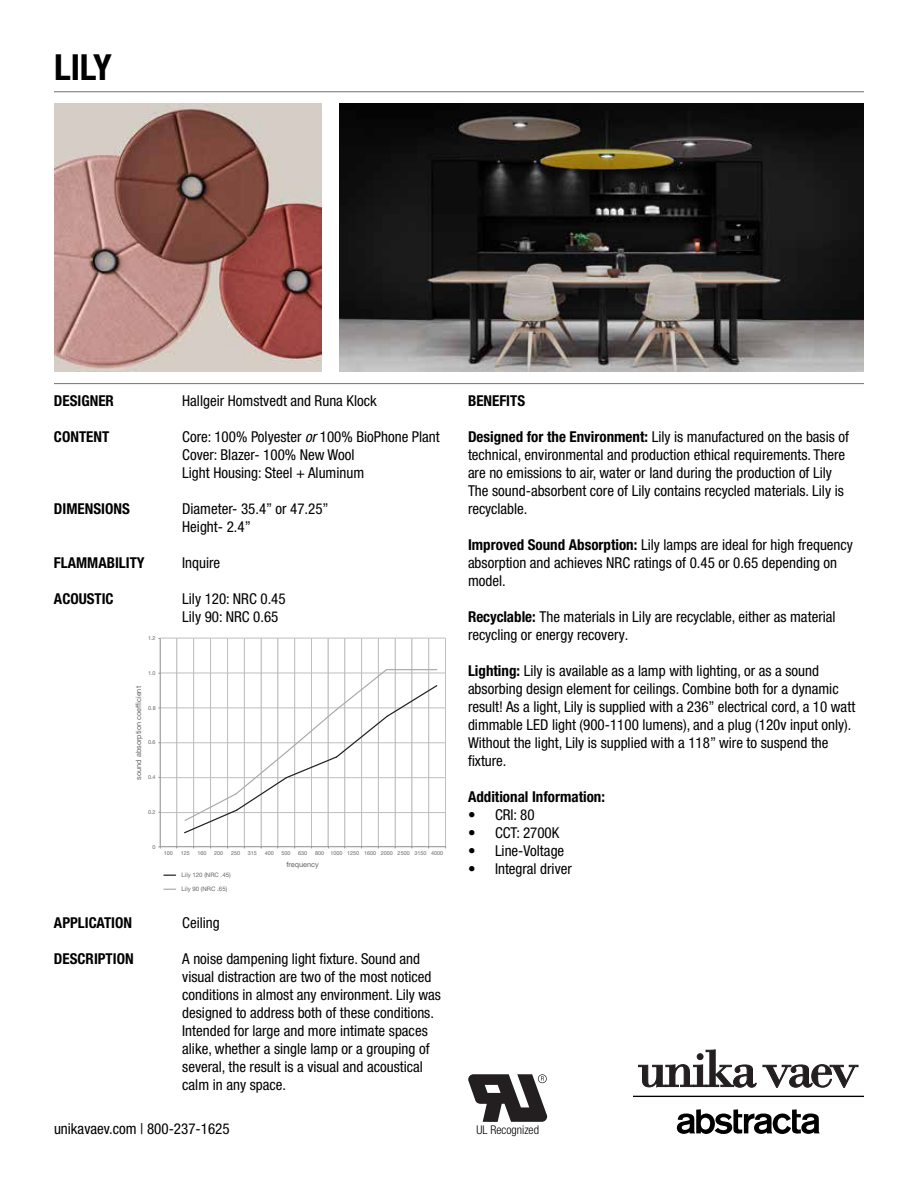
<style>
.page{position:relative;width:918px;height:1188px;background:#fff}
.page>*{position:absolute;margin:0;border:0;box-sizing:border-box;transform-origin:0 0}
.t1{font:700 condensed 36px "Helvetica Neue LT Pro";color:#000}
.t2{font:condensed 15px/18px "Helvetica Neue LT Pro";color:#000}
.t3{font:700 condensed 15px "Helvetica Neue LT Pro";color:#000}
.t4{font:300 condensed 12px "Helvetica Neue LT Pro";color:#000}
.t5{font:7.35px "Helvetica Neue LT Pro";color:#666}
.t6{font:6.15px "Helvetica Neue LT Pro";color:#666}
.t7{font:5.4px "Helvetica Neue LT Pro";color:#666}
.s1{font-style:italic}
.s2{font-weight:700}
</style>
<div class="page">
<hr style="left:54px;top:383px;width:810px;height:1px;background:#808285">
<hr style="left:54px;top:91px;width:810px;height:1px;background:#808285">
<img style="left:54px;top:104px;width:268px;height:268px">
<svg style="left:677px;top:1109px;width:143px;height:25px"></svg>
<hr style="left:634px;top:1096px;width:230px;height:1px;background:#000">
<svg style="left:638px;top:1049px;width:119px;height:39px"></svg>
<svg style="left:763px;top:1064px;width:95px;height:24px"></svg>
<img style="left:340px;top:104px;width:524px;height:268px">
<hr style="left:160px;top:812px;width:286px;height:1px;background:#bfbfbf">
<hr style="left:160px;top:777px;width:286px;height:1px;background:#bfbfbf">
<hr style="left:160px;top:743px;width:286px;height:1px;background:#bfbfbf">
<hr style="left:160px;top:708px;width:286px;height:1px;background:#bfbfbf">
<hr style="left:160px;top:673px;width:286px;height:1px;background:#bfbfbf">
<hr style="left:160px;top:638px;width:286px;height:1px;background:#bfbfbf">
<hr style="left:160px;top:638px;width:1px;height:209px;background:#989898">
<hr style="left:177px;top:638px;width:1px;height:209px;background:#bfbfbf">
<hr style="left:193px;top:638px;width:1px;height:209px;background:#bfbfbf">
<hr style="left:210px;top:638px;width:1px;height:209px;background:#bfbfbf">
<hr style="left:227px;top:638px;width:1px;height:209px;background:#bfbfbf">
<hr style="left:244px;top:638px;width:1px;height:209px;background:#bfbfbf">
<hr style="left:261px;top:638px;width:1px;height:209px;background:#bfbfbf">
<hr style="left:278px;top:638px;width:1px;height:209px;background:#bfbfbf">
<hr style="left:294px;top:638px;width:1px;height:209px;background:#bfbfbf">
<hr style="left:311px;top:638px;width:1px;height:209px;background:#bfbfbf">
<hr style="left:328px;top:638px;width:1px;height:209px;background:#bfbfbf">
<hr style="left:345px;top:638px;width:1px;height:209px;background:#bfbfbf">
<hr style="left:361px;top:638px;width:1px;height:209px;background:#bfbfbf">
<hr style="left:378px;top:638px;width:1px;height:209px;background:#bfbfbf">
<hr style="left:395px;top:638px;width:1px;height:209px;background:#bfbfbf">
<hr style="left:412px;top:638px;width:1px;height:209px;background:#bfbfbf">
<hr style="left:428px;top:638px;width:1px;height:209px;background:#bfbfbf">
<hr style="left:445px;top:638px;width:1px;height:209px;background:#bfbfbf">
<hr style="left:160px;top:846px;width:286px;height:1px;background:#989898">
<svg style="left:164px;top:875px;width:12px;height:1px"></svg>
<svg style="left:183px;top:668px;width:255px;height:166px"></svg>
<hr style="left:387px;top:669px;width:50px;height:1px;background:#b0aaa8">
<svg style="left:164px;top:889px;width:12px;height:1px"></svg>
<svg style="left:468px;top:1074px;width:79px;height:48px"></svg>
<h1 class="t1" style="left:54px;top:45px;width:60px">LILY</h1>
<p class="t3" style="left:54px;top:392px;width:61px">DESIGNER</p>
<p class="t3" style="left:54px;top:428px;width:57px">CONTENT</p>
<p class="t3" style="left:54px;top:500px;width:77px">DIMENSIONS</p>
<p class="t3" style="left:54px;top:554px;width:92px">FLAMMABILITY</p>
<p class="t3" style="left:54px;top:590px;width:61px">ACOUSTIC</p>
<p class="t7" style="left:148px;top:635px;width:9px">1.2</p>
<p class="t2" style="left:182px;top:392px;width:196px">Hallgeir Homstvedt and Runa Klock</p>
<p class="t2" style="left:182px;top:428px;width:259px">Core: 100% Polyester <span class="s1">or</span> 100% BioPhone Plant<br>Cover: Blazer- 100% New Wool<br>Light Housing: Steel + Aluminum</p>
<p class="t2" style="left:182px;top:500px;width:148px">Diameter- 35.4” or 47.25”<br>Height- 2.4”</p>
<p class="t2" style="left:182px;top:554px;width:40px">Inquire</p>
<p class="t2" style="left:182px;top:590px;width:105px">Lily 120: NRC 0.45<br>Lily 90: NRC 0.65</p>
<p class="t7" style="left:148px;top:670px;width:9px">1.0</p>
<p class="t5" style="left:134px;top:780px;width:95px;rotate:-90deg">sound absorption coefficient</p>
<p class="t7" style="left:148px;top:704px;width:9px">0.8</p>
<p class="t7" style="left:148px;top:739px;width:9px">0.6</p>
<p class="t7" style="left:148px;top:774px;width:9px">0.4</p>
<p class="t7" style="left:148px;top:809px;width:9px">0.2</p>
<p class="t3" style="left:54px;top:914px;width:80px">APPLICATION</p>
<p class="t3" style="left:54px;top:950px;width:81px">DESCRIPTION</p>
<p class="t7" style="left:152px;top:843px;width:5px">0</p>
<p class="t7" style="left:164px;top:850px;width:11px">100</p>
<p class="t7" style="left:181px;top:850px;width:11px">125</p>
<p class="t7" style="left:197px;top:850px;width:11px">160</p>
<p class="t7" style="left:214px;top:850px;width:11px">200</p>
<p class="t7" style="left:231px;top:850px;width:11px">250</p>
<p class="t7" style="left:248px;top:850px;width:11px">315</p>
<p class="t7" style="left:265px;top:850px;width:11px">400</p>
<p class="t7" style="left:281px;top:850px;width:11px">500</p>
<p class="t7" style="left:298px;top:850px;width:11px">630</p>
<p class="t7" style="left:315px;top:850px;width:130px">800 1000 1250 1600 2000 2500 3150 4000</p>
<p class="t6" style="left:182px;top:871px;width:51px">Lily 120 (NRC .45)</p>
<p class="t6" style="left:182px;top:885px;width:47px">Lily 90 (NRC .65)</p>
<p class="t5" style="left:286px;top:860px;width:34px">frequency</p>
<p class="t2" style="left:182px;top:914px;width:39px">Ceiling</p>
<p class="t2" style="left:182px;top:950px;width:260px">A noise dampening light fixture. Sound and visual distraction are two of the most noticed conditions in almost any environment. Lily was designed to address both of these conditions.<br>Intended for large and more intimate spaces alike, whether a single lamp or a grouping of several, the result is a visual and acoustical calm in any space.</p>
<p class="t2" style="left:54px;top:1120px;width:177px">unikavaev.com | 800-237-1625</p>
<p class="t3" style="left:468px;top:392px;width:59px">BENEFITS</p>
<p class="t2" style="left:468px;top:428px;width:383px"><span class="s2">Designed for the Environment:</span> Lily is manufactured on the basis of technical, environmental and production ethical requirements. There are no emissions to air, water or land during the production of Lily The sound-absorbent core of Lily contains recycled materials. Lily is recyclable.</p>
<p class="t2" style="left:468px;top:536px;width:386px"><span class="s2">Improved Sound Absorption:</span> Lily lamps are ideal for high frequency absorption and achieves NRC ratings of 0.45 or 0.65 depending on model.</p>
<p class="t2" style="left:468px;top:608px;width:369px"><span class="s2">Recyclable:</span> The materials in Lily are recyclable, either as material recycling or energy recovery.</p>
<p class="t2" style="left:468px;top:662px;width:389px"><span class="s2">Lighting:</span> Lily is available as a lamp with lighting, or as a sound absorbing design element for ceilings. Combine both for a dynamic result! As a light, Lily is supplied with a 236” electrical cord, a 10 watt dimmable LED light (900-1100 lumens), and a plug (120v input only).<br>Without the light, Lily is supplied with a 118” wire to suspend the fixture.</p>
<p class="t3" style="left:468px;top:788px;width:139px">Additional Information:</p>
<p class="t2" style="left:468px;top:806px;width:68px">• CRI: 80</p>
<p class="t2" style="left:468px;top:824px;width:93px">• CCT: 2700K</p>
<p class="t2" style="left:468px;top:842px;width:98px">• Line-Voltage</p>
<p class="t2" style="left:468px;top:860px;width:105px">• Integral driver</p>
<p class="t4" style="left:476px;top:1123px;width:64px">UL Recognized</p>
</div>
